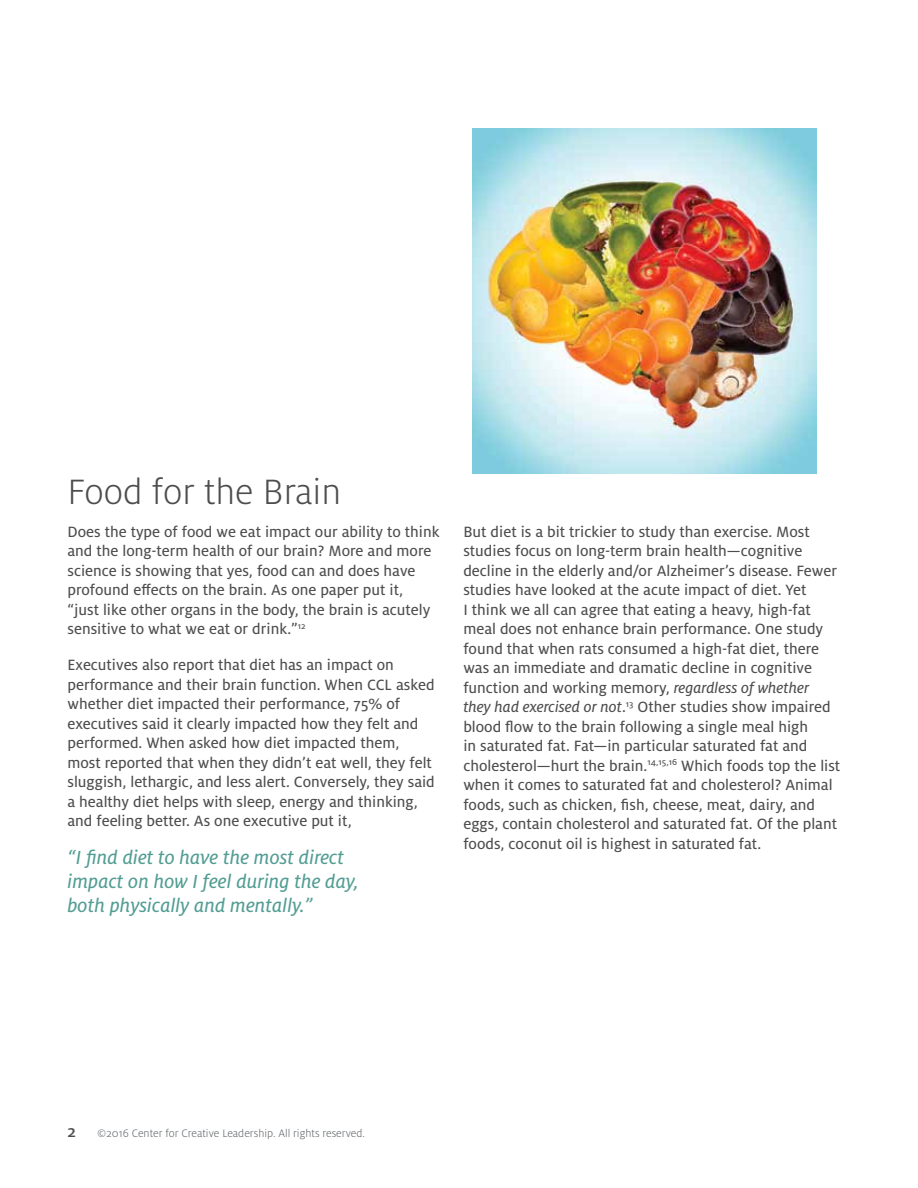
<style>
.page{position:relative;width:918px;height:1188px;background:#fff}
.page>*{position:absolute;margin:0;border:0;box-sizing:border-box;transform-origin:0 0}
.t1{font:300 39px "Milo Pro";color:#4d4d4f}
.t2{font:21px/24px "Milo Pro Text Ita";color:#529d93}
.t3{font:16.5px/19.5px "Milo Pro Text";color:#4d4d4f}
.t4{font:300 12px "Milo Pro";color:#5e6367}
.s1{font-family:"Milo Pro Text Ita"}
.s2{font-weight:500;font-size:18px;color:#4d4d4f}
</style>
<div class="page">
<img style="left:472px;top:129px;width:345px;height:344px">
<h1 class="t1" style="left:68px;top:470px;width:275px">Food for the Brain</h1>
<p class="t3" style="left:68px;top:522px;width:373px">Does the type of food we eat impact our ability to think and the long-term health of our brain? More and more science is showing that yes, food can and does have profound effects on the brain. As one paper put it,<br>“just like other organs in the body, the brain is acutely sensitive to what we eat or drink.”<sup>12</sup></p>
<p class="t3" style="left:67px;top:655px;width:369px">Executives also report that diet has an impact on performance and their brain function. When CCL asked whether diet impacted their performance, 75% of executives said it clearly impacted how they felt and performed. When asked how diet impacted them, most reported that when they didn’t eat well, they felt sluggish, lethargic, and less alert. Conversely, they said a healthy diet helps with sleep, energy and thinking, and feeling better. As one executive put it,</p>
<p class="t2" style="left:68px;top:845px;width:293px">“I find diet to have the most direct impact on how I feel during the day, both physically and mentally.”</p>
<p class="t3" style="left:463px;top:522px;width:378px">But diet is a bit trickier to study than exercise. Most studies focus on long-term brain health—cognitive decline in the elderly and/or Alzheimer’s disease. Fewer studies have looked at the acute impact of diet. Yet<br>I think we all can agree that eating a heavy, high-fat meal does not enhance brain performance. One study found that when rats consumed a high-fat diet, there was an immediate and dramatic decline in cognitive function and working memory, <span class="s1">regardless of whether they had exercised or not</span>.<sup>13</sup> Other studies show impaired blood flow to the brain following a single meal high<br>in saturated fat. Fat—in particular saturated fat and cholesterol—hurt the brain.<sup>14,15,16</sup> Which foods top the list when it comes to saturated fat and cholesterol? Animal foods, such as chicken, fish, cheese, meat, dairy, and eggs, contain cholesterol and saturated fat. Of the plant foods, coconut oil is highest in saturated fat.</p>
<p class="t4" style="left:68px;top:1127px;width:299px"><span class="s2">2</span> ©2016 Center for Creative Leadership. All rights reserved.</p>
</div>
